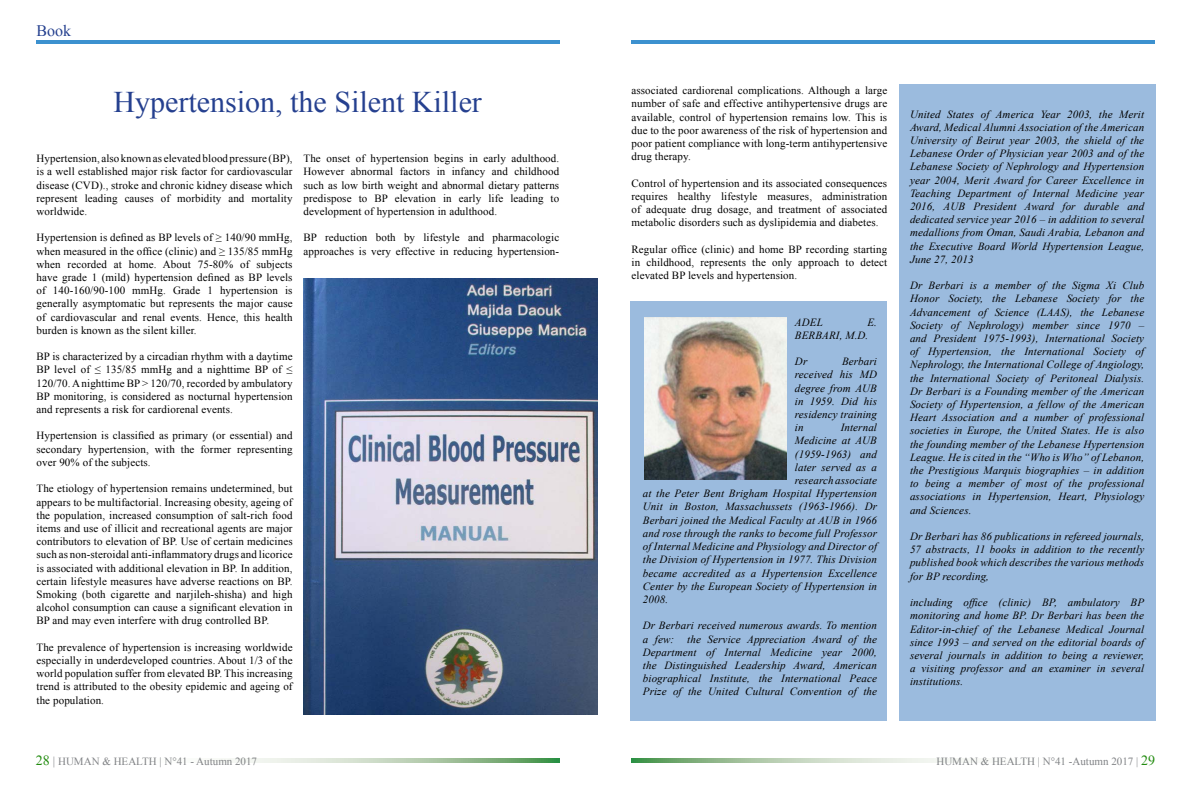
<style>
.page{position:relative;width:1191px;height:794px;background:#fff}
.page>*{position:absolute;margin:0;border:0;box-sizing:border-box;transform-origin:0 0}
.t1{font:30px "Times New Roman";color:#25408f}
.t2{font:16px "Times New Roman";color:#25408f}
.t3{font:11px/13.2px "Times New Roman";letter-spacing:.01em;color:#000;text-align:justify}
.t4{font:italic 11px/13.2px "Times New Roman";letter-spacing:.01em;color:#000;text-align:justify}
.t5{font:11px "Times New Roman";color:#808285}
.s1{font-size:14px;color:#228b0f}
.s2{font-size:12px}
</style>
<div class="page">
<svg style="left:229px;top:758px;width:330px;height:5px;background:#b4cfb1"></svg>
<svg style="left:631px;top:758px;width:328px;height:5px;background:#b5cfb2"></svg>
<hr style="left:36px;top:41px;width:523px;height:3px;background:#3c91cf">
<hr style="left:631px;top:41px;width:524px;height:3px;background:#3c91cf">
<div style="left:898px;top:84px;width:257px;height:636px;background:#9bbbde"></div>
<div style="left:630px;top:301px;width:257px;height:419px;background:#9bbbde"></div>
<img style="left:645px;top:318px;width:141px;height:161px">
<img style="left:303px;top:278px;width:294px;height:437px">
<h2 class="t2" style="left:36px;top:20px;width:36px">Book</h2>
<h1 class="t1" style="left:113px;top:82px;width:370px">Hypertension, the Silent Killer</h1>
<p class="t3" style="left:36px;top:152px;width:258px">Hypertension, also known as elevated blood pressure (BP), is a well established major risk factor for cardiovascular disease (CVD)., stroke and chronic kidney disease which represent leading causes of morbidity and mortality worldwide.</p>
<p class="t3" style="left:36px;top:231px;width:258px">Hypertension is defined as BP levels of ≥ 140/90 mmHg, when measured in the office (clinic) and ≥ 135/85 mmHg when recorded at home. About 75-80% of subjects have grade 1 (mild) hypertension defined as BP levels of 140-160/90-100 mmHg. Grade 1 hypertension is generally asymptomatic but represents the major cause of cardiovascular and renal events. Hence, this health burden is known as the silent killer.</p>
<p class="t3" style="left:36px;top:350px;width:258px">BP is characterized by a circadian rhythm with a daytime BP level of ≤ 135/85 mmHg and a nighttime BP of ≤ 120/70. A nighttime BP &gt; 120/70, recorded by ambulatory BP monitoring, is considered as nocturnal hypertension and represents a risk for cardiorenal events.</p>
<p class="t3" style="left:36px;top:429px;width:258px">Hypertension is classified as primary (or essential) and secondary hypertension, with the former representing over 90% of the subjects.</p>
<p class="t3" style="left:36px;top:482px;width:258px">The etiology of hypertension remains undetermined, but appears to be multifactorial. Increasing obesity, ageing of the population, increased consumption of salt-rich food items and use of illicit and recreational agents are major contributors to elevation of BP. Use of certain medicines such as non-steroidal anti-inflammatory drugs and licorice is associated with additional elevation in BP. In addition, certain lifestyle measures have adverse reactions on BP.<br>Smoking (both cigarette and narjileh-shisha) and high alcohol consumption can cause a significant elevation in BP and may even interfere with drug controlled BP.</p>
<p class="t3" style="left:36px;top:640px;width:258px">The prevalence of hypertension is increasing worldwide especially in underdeveloped countries. About 1/3 of the world population suffer from elevated BP. This increasing trend is attributed to the obesity epidemic and ageing of the population.</p>
<p class="t3" style="left:303px;top:152px;width:257px">The onset of hypertension begins in early adulthood.<br>However abnormal factors in infancy and childhood such as low birth weight and abnormal dietary patterns predispose to BP elevation in early life leading to development of hypertension in adulthood.</p>
<p class="t3" style="left:303px;top:231px;width:257px">BP reduction both by lifestyle and pharmacologic approaches is very effective in reducing hypertension-</p>
<p class="t3" style="left:631px;top:84px;width:257px">associated cardiorenal complications. Although a large number of safe and effective antihypertensive drugs are available, control of hypertension remains low. This is due to the poor awareness of the risk of hypertension and poor patient compliance with long-term antihypertensive drug therapy.</p>
<p class="t3" style="left:631px;top:176px;width:257px">Control of hypertension and its associated consequences requires healthy lifestyle measures, administration of adequate drug dosage, and treatment of associated metabolic disorders such as dyslipidemia and diabetes.</p>
<p class="t3" style="left:631px;top:242px;width:257px">Regular office (clinic) and home BP recording starting in childhood, represents the only approach to detect elevated BP levels and hypertension.</p>
<p class="t4" style="left:795px;top:315px;width:29px">ADEL</p>
<p class="t4" style="left:795px;top:315px;width:84px;text-indent:72px">E.<br>BERBARI, M.D.</p>
<p class="t4" style="left:795px;top:355px;width:14px">Dr</p>
<p class="t4" style="left:795px;top:355px;width:84px;text-indent:47px">Berbari received his MD degree from AUB in 1959. Did his residency training in</p>
<p class="t4" style="left:840px;top:421px;width:38px">Internal</p>
<p class="t4" style="left:795px;top:434px;width:84px">Medicine at AUB</p>
<p class="t4" style="left:795px;top:447px;width:84px">(1959-1963) and</p>
<p class="t4" style="left:795px;top:460px;width:84px">later served as a</p>
<p class="t4" style="left:795px;top:473px;width:84px">research associate</p>
<p class="t4" style="left:643px;top:487px;width:236px">at the Peter Bent Brigham Hospital Hypertension</p>
<p class="t4" style="left:643px;top:500px;width:236px">Unit in Boston, Massachussets (1963-1966). Dr</p>
<p class="t4" style="left:643px;top:513px;width:236px">Berbari joined the Medical Faculty at AUB in 1966</p>
<p class="t4" style="left:643px;top:526px;width:236px">and rose through the ranks to become full Professor</p>
<p class="t4" style="left:643px;top:539px;width:236px">of Internal Medicine and Physiology and Director of</p>
<p class="t4" style="left:643px;top:553px;width:236px">the Division of Hypertension in 1977. This Division</p>
<p class="t4" style="left:643px;top:566px;width:236px">became accredited as a Hypertension Excellence</p>
<p class="t4" style="left:643px;top:579px;width:236px">Center by the European Society of Hypertension in</p>
<p class="t4" style="left:643px;top:592px;width:27px">2008.</p>
<p class="t4" style="left:643px;top:619px;width:236px">Dr Berbari received numerous awards. To mention a few: the Service Appreciation Award of the Department of Internal Medicine year 2000, the Distinguished Leadership Award, American biographical Institute, the International Peace Prize of the United Cultural Convention of the</p>
<p class="t4" style="left:910px;top:107px;width:236px">United States of America Year 2003, the Merit Award, Medical Alumni Association of the American University of Beirut year 2003, the shield of the Lebanese Order of Physician year 2003 and of the Lebanese Society of Nephrology and Hypertension year 2004, Merit Award for Career Excellence in Teaching Department of Internal Medicine year 2016, AUB President Award for durable and dedicated service year 2016 – in addition to several medallions from Oman, Saudi Arabia, Lebanon and the Executive Board World Hypertension League, June 27, 2013</p>
<p class="t4" style="left:910px;top:279px;width:236px">Dr Berbari is a member of the Sigma Xi Club Honor Society, the Lebanese Society for the Advancement of Science (LAAS), the Lebanese Society of Nephrology) member since 1970 – and President 1975-1993), International Society of Hypertension, the International Society of Nephrology, the International College of Angiology, the International Society of Peritoneal Dialysis.<br>Dr Berbari is a Founding member of the American Society of Hypertension, a fellow of the American Heart Association and a number of professional societies in Europe, the United States. He is also the founding member of the Lebanese Hypertension League. He is cited in the “Who is Who” of Lebanon, the Prestigious Marquis biographies – in addition to being a member of most of the professional associations in Hypertension, Heart, Physiology and Sciences.</p>
<p class="t4" style="left:910px;top:529px;width:236px">Dr Berbari has 86 publications in refereed journals, 57 abstracts, 11 books in addition to the recently published book which describes the various methods for BP recording,</p>
<p class="t4" style="left:910px;top:595px;width:236px">including office (clinic) BP, ambulatory BP monitoring and home BP. Dr Berbari has been the Editor-in-chief of the Lebanese Medical Journal since 1993 – and served on the editorial boards of several journals in addition to being a reviewer, a visiting professor and an examiner in several institutions.</p>
<p class="t5" style="left:36px;top:754px;width:223px"><span class="s1">28</span> <span class="s2">|</span> HUMAN &amp; HEALTH | N°41 - Autumn 2017</p>
<p class="t5" style="left:936px;top:754px;width:220px">HUMAN &amp; HEALTH | N°41 -Autumn 2017 | <span class="s1">29</span></p>
</div>
